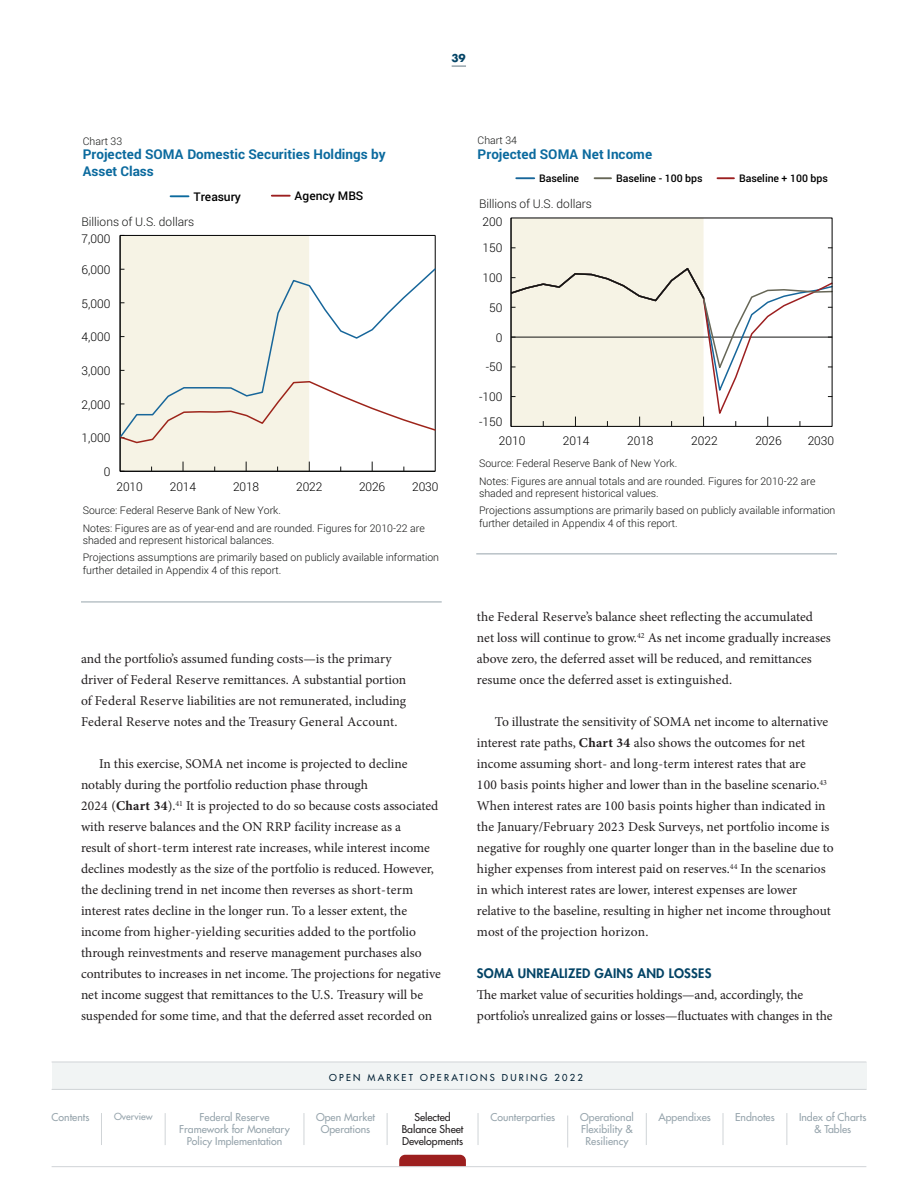
<style>
.page{position:relative;width:918px;height:1188px;background:#fff}
.page>*{position:absolute;margin:0;border:0;box-sizing:border-box;transform-origin:0 0}
.Body{font:13.5px/21px "Minion Pro";color:#231f20}
.Body_no_indent{font:13.5px/21px "Minion Pro";letter-spacing:-.005em;color:#231f20}
.t1{font:700 13.5px/16.2px "Roboto";color:#0b6a9e}
.Body_no_indent-2{font:800 12.75px "Futura Std";letter-spacing:.02em;color:#044466}
.t2{font:300 12px "Roboto";color:#000}
.t3{font:300 12px "Roboto";letter-spacing:-.005em;color:#131413}
.t4{font:500 12px "Roboto";color:#000}
.t5{font:300 10.5px/17.1px "Roboto";color:#131413}
.t6{font:500 10.5px/12px "Futura Std";color:#96a4ac;text-align:center}
.t7{font:500 10.5px "Roboto";letter-spacing:-.005em;color:#000}
.t8{font:500 10.5px/12px "Futura Std";color:#231f20;text-align:center}
.t9{font:700 10.5px "Futura Std";color:#044466}
.t10{font:500 9.45px "Futura Std";color:#96a4ac}
.t11{font:500 9.3px "Futura Std";letter-spacing:.24em;color:#001f33}
.s1{font-weight:700}
</style>
<div class="page">
<svg style="left:452px;top:65px;width:14px;height:2px"></svg>
<svg style="left:399px;top:1155px;width:67px;height:11px"></svg>
<div style="left:52px;top:1062px;width:814px;height:28px;background:#f1f4f4"></div>
<hr style="left:52px;top:1089px;width:814px;height:1px;background:#d0d4d7">
<hr style="left:52px;top:1062px;width:814px;height:1px;background:#d0d4d7">
<hr style="left:52px;top:1166px;width:814px;height:1px;background:#d0d4d7">
<hr style="left:165px;top:1113px;width:1px;height:32px;background:#d0d4d7">
<hr style="left:101px;top:1113px;width:1px;height:32px;background:#d0d4d7">
<hr style="left:304px;top:1113px;width:1px;height:32px;background:#d0d4d7">
<hr style="left:387px;top:1113px;width:1px;height:32px;background:#d0d4d7">
<hr style="left:478px;top:1113px;width:1px;height:32px;background:#d0d4d7">
<hr style="left:567px;top:1116px;width:1px;height:31px;background:#d0d4d7">
<hr style="left:787px;top:1113px;width:1px;height:32px;background:#d0d4d7">
<hr style="left:723px;top:1113px;width:1px;height:32px;background:#d0d4d7">
<hr style="left:646px;top:1113px;width:1px;height:32px;background:#d0d4d7">
<div style="left:122px;top:237px;width:187px;height:233px;background:#f6f3e5"></div>
<svg style="left:171px;top:195px;width:18px;height:2px"></svg>
<svg style="left:272px;top:195px;width:18px;height:2px"></svg>
<svg style="left:119px;top:267px;width:317px;height:113px"></svg>
<svg style="left:119px;top:380px;width:317px;height:64px"></svg>
<svg style="left:516px;top:177px;width:18px;height:2px"></svg>
<svg style="left:717px;top:177px;width:17px;height:2px"></svg>
<svg style="left:595px;top:177px;width:16px;height:2px"></svg>
<svg style="left:511px;top:218px;width:321px;height:208px"></svg>
<hr style="left:81px;top:602px;width:361px;height:1px;background:#96a4ac">
<hr style="left:476px;top:554px;width:361px;height:1px;background:#96a4ac">
<p class="t9" style="left:451px;top:51px;width:16px">39</p>
<p class="t5" style="left:83px;top:132px;width:41px">Chart 33</p>
<p class="t1" style="left:83px;top:146px;width:305px">Projected SOMA Domestic Securities Holdings by<br>Asset Class</p>
<p class="t4" style="left:193px;top:188px;width:49px">Treasury</p>
<p class="t4" style="left:295px;top:188px;width:70px">Agency MBS</p>
<p class="t3" style="left:82px;top:213px;width:114px">Billions of U.S. dollars</p>
<p class="t2" style="left:82px;top:231px;width:30px">7,000</p>
<p class="t2" style="left:82px;top:261px;width:30px">6,000</p>
<p class="t2" style="left:82px;top:295px;width:30px">5,000</p>
<p class="t2" style="left:82px;top:329px;width:30px">4,000</p>
<p class="t2" style="left:82px;top:362px;width:30px">3,000</p>
<p class="t2" style="left:82px;top:396px;width:30px">2,000</p>
<p class="t2" style="left:82px;top:430px;width:30px">1,000</p>
<p class="t2" style="left:104px;top:463px;width:8px">0</p>
<p class="t2" style="left:117px;top:478px;width:28px">2010</p>
<p class="t2" style="left:170px;top:478px;width:28px">2014</p>
<p class="t2" style="left:233px;top:478px;width:28px">2018</p>
<p class="t2" style="left:296px;top:478px;width:28px">2022</p>
<p class="t2" style="left:359px;top:478px;width:28px">2026</p>
<p class="t2" style="left:412px;top:478px;width:28px">2030</p>
<p class="t5" style="left:83px;top:501px;width:344px;line-height:17.7px">Source: Federal Reserve Bank of New York.<br>Notes: Figures are as of year-end and are rounded. Figures for 2010-22 are</p>
<p class="t5" style="left:83px;top:532px;width:358px">shaded and represent historical balances.<br>Projections assumptions are primarily based on publicly available information</p>
<p class="t5" style="left:83px;top:561px;width:200px">further detailed in Appendix 4 of this report.</p>
<p class="Body_no_indent" style="left:81px;top:648px;width:327px">and the portfolio’s assumed funding costs—is the primary driver of Federal Reserve remittances. A substantial portion of Federal Reserve liabilities are not remunerated, including Federal Reserve notes and the Treasury General Account.</p>
<p class="Body" style="left:81px;top:753px;width:362px;text-indent:18px">In this exercise, SOMA net income is projected to decline notably during the portfolio reduction phase through<br>2024 (<span class="s1">Chart 34</span>).<sup>41</sup> It is projected to do so because costs associated with reserve balances and the ON RRP facility increase as a<br>result of short-term interest rate increases, while interest income declines modestly as the size of the portfolio is reduced. However, the declining trend in net income then reverses as short-term interest rates decline in the longer run. To a lesser extent, the income from higher-yielding securities added to the portfolio through reinvestments and reserve management purchases also contributes to increases in net income. The projections for negative net income suggest that remittances to the U.S. Treasury will be suspended for some time, and that the deferred asset recorded on</p>
<p class="t5" style="left:478px;top:132px;width:41px">Chart 34</p>
<p class="t1" style="left:478px;top:146px;width:176px">Projected SOMA Net Income</p>
<p class="t3" style="left:479px;top:195px;width:114px">Billions of U.S. dollars</p>
<p class="t7" style="left:539px;top:171px;width:41px">Baseline</p>
<p class="t7" style="left:616px;top:171px;width:88px">Baseline - 100 bps</p>
<p class="t7" style="left:739px;top:171px;width:90px">Baseline + 100 bps</p>
<p class="t2" style="left:483px;top:213px;width:21px">200</p>
<p class="t2" style="left:483px;top:240px;width:21px">150</p>
<p class="t2" style="left:483px;top:269px;width:21px">100</p>
<p class="t2" style="left:489px;top:299px;width:15px">50</p>
<p class="t2" style="left:496px;top:329px;width:8px">0</p>
<p class="t2" style="left:486px;top:359px;width:18px">-50</p>
<p class="t2" style="left:479px;top:388px;width:25px">-100</p>
<p class="t2" style="left:479px;top:414px;width:25px">-150</p>
<p class="t2" style="left:499px;top:432px;width:28px">2010</p>
<p class="t2" style="left:563px;top:432px;width:28px">2014</p>
<p class="t2" style="left:627px;top:432px;width:28px">2018</p>
<p class="t2" style="left:691px;top:432px;width:28px">2022</p>
<p class="t2" style="left:755px;top:432px;width:28px">2026</p>
<p class="t2" style="left:808px;top:432px;width:28px">2030</p>
<p class="t5" style="left:479px;top:454px;width:338px;line-height:17.9px">Source: Federal Reserve Bank of New York.<br>Notes: Figures are annual totals and are rounded. Figures for 2010-22 are</p>
<p class="t5" style="left:479px;top:485px;width:358px">shaded and represent historical values.<br>Projections assumptions are primarily based on publicly available information</p>
<p class="t5" style="left:479px;top:514px;width:200px">further detailed in Appendix 4 of this report.</p>
<p class="Body" style="left:477px;top:606px;width:355px">the Federal Reserve’s balance sheet reflecting the accumulated net loss will continue to grow.<sup>42</sup> As net income gradually increases above zero, the deferred asset will be reduced, and remittances resume once the deferred asset is extinguished.</p>
<p class="Body" style="left:477px;top:711px;width:358px;text-indent:18px">To illustrate the sensitivity of SOMA net income to alternative interest rate paths, <span class="s1">Chart 34</span> also shows the outcomes for net income assuming short- and long-term interest rates that are<br>100 basis points higher and lower than in the baseline scenario.<sup>43<br></sup>When interest rates are 100 basis points higher than indicated in the January/February 2023 Desk Surveys, net portfolio income is negative for roughly one quarter longer than in the baseline due to higher expenses from interest paid on reserves.<sup>44</sup> In the scenarios in which interest rates are lower, interest expenses are lower relative to the baseline, resulting in higher net income throughout most of the projection horizon.</p>
<p class="Body_no_indent-2" style="left:477px;top:965px;width:236px">SOMA UNREALIZED GAINS AND LOSSES</p>
<p class="Body_no_indent" style="left:477px;top:984px;width:357px">The market value of securities holdings—and, accordingly, the portfolio’s unrealized gains or losses—fluctuates with changes in the</p>
<p class="t11" style="left:329px;top:1071px;width:255px">OPEN MARKET OPERATIONS DURING 2022</p>
<p class="t8" style="left:402px;top:1111px;width:63px">Selected<br>Balance Sheet<br>Developments</p>
<p class="t6" style="left:491px;top:1111px;width:66px">Counterparties</p>
<p class="t6" style="left:799px;top:1111px;width:69px">Index of Charts &amp; Tables</p>
<p class="t6" style="left:52px;top:1111px;width:39px">Contents</p>
<p class="t6" style="left:316px;top:1111px;width:60px">Open Market<br>Operations</p>
<p class="t10" style="left:114px;top:1111px;width:40px">Overview</p>
<p class="t6" style="left:580px;top:1111px;width:55px">Operational</p>
<p class="t6" style="left:658px;top:1111px;width:54px">Appendixes</p>
<p class="t6" style="left:581px;top:1123px;width:53px">Flexibility &amp;<br>Resiliency</p>
<p class="t6" style="left:179px;top:1111px;width:112px">Federal Reserve<br>Framework for Monetary<br>Policy Implementation</p>
<p class="t6" style="left:735px;top:1111px;width:41px">Endnotes</p>
</div>
